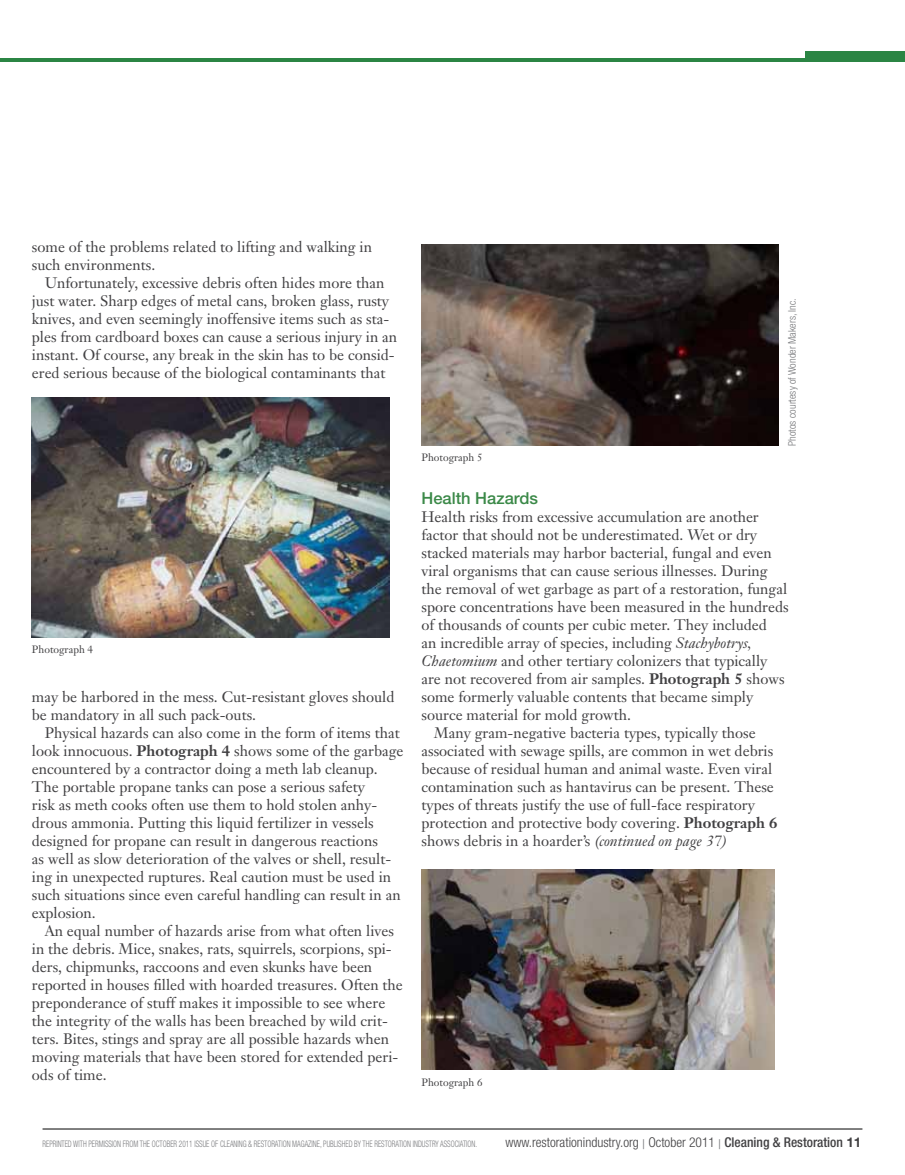
<style>
.page{position:relative;width:905px;height:1175px;background:#fff}
.page>*{position:absolute;margin:0;border:0;box-sizing:border-box;transform-origin:0 0}
.t1{font:500 16.5px "Helvetica Neue";color:#3b8948}
.t2{font:15px/18px "Janson Text";color:#414042}
.t3{font:300 condensed 13.5px "Helvetica Neue";color:#414042}
.t4{font:300 condensed 10.5px "Helvetica Neue";color:#77787b}
.t5{font:10.5px "Janson Text";color:#414042}
.t6{font:300 condensed 9px "Helvetica Neue";color:#77787b;scale:.8 1}
.s1{font-weight:700}
.s2{font-style:italic}
.s3{color:#6d6e71}
.s4{font-weight:500}
.s5{font-weight:700;font-stretch:normal}
</style>
<div class="page">
<hr style="left:43px;top:1128px;width:819px;height:1px;background:#000">
<div style="left:805px;top:51px;width:99px;height:11px;background:#2b8544"></div>
<hr style="left:0;top:58px;width:851px;height:4px;background:#2b8544">
<img style="left:421px;top:245px;width:357px;height:200px">
<img style="left:421px;top:869px;width:353px;height:200px">
<img style="left:32px;top:397px;width:357px;height:240px">
<p class="t2" style="left:32px;top:238px;width:341px">some of the problems related to lifting and walking in such environments.</p>
<p class="t2" style="left:32px;top:274px;width:367px;text-indent:13px">Unfortunately, excessive debris often hides more than just water. Sharp edges of metal cans, broken glass, rusty knives, and even seemingly inoffensive items such as sta&shy;ples from cardboard boxes can cause a serious injury in an instant. Of course, any break in the skin has to be consid&shy;ered serious because of the biological contaminants that</p>
<p class="t5" style="left:32px;top:642px;width:63px">Photograph 4</p>
<p class="t2" style="left:32px;top:688px;width:364px">may be harbored in the mess. Cut-resistant gloves should be mandatory in all such pack-outs.</p>
<p class="t2" style="left:32px;top:724px;width:373px;text-indent:13px">Physical hazards can also come in the form of items that look innocuous. <span class="s1">Photograph 4</span> shows some of the garbage encountered by a contractor doing a meth lab cleanup.<br>The portable propane tanks can pose a serious safety<br>risk as meth cooks often use them to hold stolen anhy&shy;drous ammonia. Putting this liquid fertilizer in vessels designed for propane can result in dangerous reactions<br>as well as slow deterioration of the valves or shell, result&shy;ing in unexpected ruptures. Real caution must be used in such situations since even careful handling can result in an explosion.</p>
<p class="t2" style="left:32px;top:922px;width:372px;text-indent:13px">An equal number of hazards arise from what often lives in the debris. Mice, snakes, rats, squirrels, scorpions, spi&shy;ders, chipmunks, raccoons and even skunks have been reported in houses filled with hoarded treasures. Often the preponderance of stuff makes it impossible to see where the integrity of the walls has been breached by wild crit&shy;ters. Bites, stings and spray are all possible hazards when moving materials that have been stored for extended peri&shy;ods of time.</p>
<p class="t5" style="left:421px;top:451px;width:63px">Photograph 5</p>
<p class="t4" style="left:786px;top:446px;width:149px;rotate:-90deg">Photos courtesy of Wonder Makers, Inc.</p>
<p class="t1" style="left:421px;top:488px;width:118px">Health Hazards</p>
<p class="t2" style="left:421px;top:508px;width:339px">Health risks from excessive accumulation are another</p>
<p class="t2" style="left:421px;top:526px;width:337px">factor that should not be underestimated. Wet or dry</p>
<p class="t2" style="left:421px;top:544px;width:352px">stacked materials may harbor bacterial, fungal and even</p>
<p class="t2" style="left:421px;top:562px;width:348px">viral organisms that can cause serious illnesses. During</p>
<p class="t2" style="left:421px;top:580px;width:367px">the removal of wet garbage as part of a restoration, fungal</p>
<p class="t2" style="left:421px;top:598px;width:368px">spore concentrations have been measured in the hundreds</p>
<p class="t2" style="left:421px;top:616px;width:347px">of thousands of counts per cubic meter. They included</p>
<p class="t2" style="left:421px;top:634px;width:332px">an incredible array of species, including <span class="s2">Stachybotrys,</span></p>
<p class="t2" style="left:421px;top:652px;width:347px"><span class="s2">Chaetomium</span> and other tertiary colonizers that typically</p>
<p class="t2" style="left:421px;top:670px;width:365px">are not recovered from air samples. <span class="s1">Photograph 5</span> shows</p>
<p class="t2" style="left:421px;top:688px;width:333px">some formerly valuable contents that became simply</p>
<p class="t2" style="left:421px;top:706px;width:211px">source material for mold growth.</p>
<p class="t2" style="left:434px;top:724px;width:323px">Many gram-negative bacteria types, typically those</p>
<p class="t2" style="left:421px;top:742px;width:353px">associated with sewage spills, are common in wet debris</p>
<p class="t2" style="left:421px;top:760px;width:352px">because of residual human and animal waste. Even viral</p>
<p class="t2" style="left:421px;top:778px;width:354px">contamination such as hantavirus can be present. These</p>
<p class="t2" style="left:421px;top:796px;width:335px">types of threats justify the use of full-face respiratory</p>
<p class="t2" style="left:421px;top:814px;width:357px">protection and protective body covering. <span class="s1">Photograph 6</span></p>
<p class="t2" style="left:421px;top:832px;width:307px">shows debris in a hoarder’s <span class="s2">(continued on page 37)</span></p>
<p class="t5" style="left:421px;top:1075px;width:63px">Photograph 6</p>
<p class="t6" style="left:43px;top:1138px;width:545px">REPRINTED WITH PERMISSION FROM THE OCTOBER 2011 ISSUE OF CLEANING &amp; RESTORATION MAGAZINE, PUBLISHED BY THE RESTORATION INDUSTRY ASSOCIATION.</p>
<p class="t3" style="left:505px;top:1134px;width:357px">www.restorationindustry.org <span class="s3">|</span> October 2011 <span class="s3">|</span> <span class="s4">Cleaning &amp; Restoration</span> <span class="s5">11</span></p>
</div>
